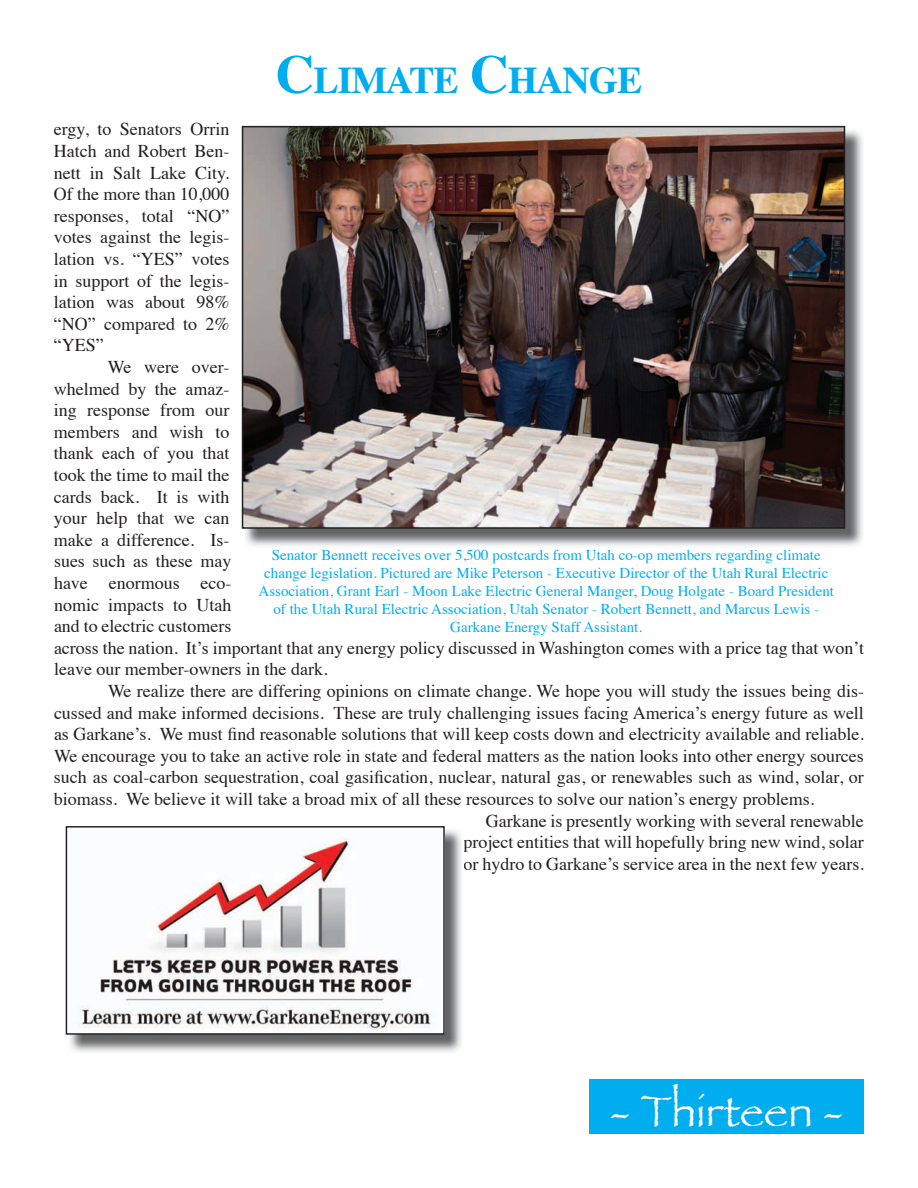
<style>
.page{position:relative;width:918px;height:1188px;background:#fff}
.page>*{position:absolute;margin:0;border:0;box-sizing:border-box;transform-origin:0 0}
.t1{font:45px "Papyrus";color:#fff}
.t2{font:700 37.8px "Times";letter-spacing:-.03em;color:#00aeef}
.t3{font:18px/21.6px "Times";color:#231f20;text-align:justify}
.t4{font:15px/18px "Times";color:#00aeef;text-align:center}
.s1{font-size:54px}
</style>
<div class="page">
<div style="left:590px;top:1079px;width:274px;height:55px;background:#00aeef"></div>
<img style="left:245px;top:128px;width:618px;height:418px">
<img style="left:245px;top:129px;width:597px;height:397px">
<div style="left:242px;top:126px;width:603px;height:403px;border:2px solid #231f20"></div>
<img style="left:70px;top:830px;width:392px;height:222px">
<img style="left:70px;top:830px;width:373px;height:203px">
<div style="left:66px;top:826px;width:379px;height:209px;border:1px solid #231f20"></div>
<p class="t3" style="left:54px;top:117px;width:177px">ergy, to Senators Orrin Hatch and Robert Ben&shy;nett in Salt Lake City.<br>Of the more than 10,000 responses, total “NO” votes against the legis&shy;lation vs. “YES” votes in support of the legis&shy;lation was about 98% “NO” compared to 2% “YES”</p>
<p class="t3" style="left:54px;top:355px;width:177px;text-indent:54px">We were over&shy;whelmed by the amaz&shy;ing response from our members and wish to thank each of you that took the time to mail the cards back. It is with your help that we can make a difference. Is-</p>
<p class="t3" style="left:54px;top:549px;width:179px">sues such as these may have enormous eco&shy;nomic impacts to Utah and to electric customers</p>
<h2 class="t2" style="left:276px;top:44px;width:368px"><span class="s1">C</span>LIMATE <span class="s1">C</span>HANGE</h2>
<p class="t4" style="left:259px;top:545px;width:577px">Senator Bennett receives over 5,500 postcards from Utah co-op members regarding climate change legislation. Pictured are Mike Peterson - Executive Director of the Utah Rural Electric Association, Grant Earl - Moon Lake Electric General Manger, Doug Holgate - Board President of the Utah Rural Electric Association, Utah Senator - Robert Bennett, and Marcus Lewis - Garkane Energy Staff Assistant.</p>
<p class="t3" style="left:54px;top:635px;width:812px">across the nation. It’s important that any energy policy discussed in Washington comes with a price tag that won’t leave our member-owners in the dark.</p>
<p class="t3" style="left:108px;top:679px;width:757px">We realize there are differing opinions on climate change. We hope you will study the issues being dis-</p>
<p class="t3" style="left:54px;top:700px;width:811px">cussed and make informed decisions. These are truly challenging issues facing America’s energy future as well</p>
<p class="t3" style="left:54px;top:722px;width:812px">as Garkane’s. We must find reasonable solutions that will keep costs down and electricity available and reliable.</p>
<p class="t3" style="left:54px;top:743px;width:811px">We encourage you to take an active role in state and federal matters as the nation looks into other energy sources</p>
<p class="t3" style="left:54px;top:765px;width:811px">such as coal-carbon sequestration, coal gasification, nuclear, natural gas, or renewables such as wind, solar, or</p>
<p class="t3" style="left:54px;top:787px;width:762px">biomass. We believe it will take a broad mix of all these resources to solve our nation’s energy problems.</p>
<p class="t3" style="left:486px;top:808px;width:380px">Garkane is presently working with several renewable</p>
<p class="t3" style="left:463px;top:830px;width:402px">project entities that will hopefully bring new wind, solar</p>
<p class="t3" style="left:463px;top:851px;width:402px">or hydro to Garkane’s service area in the next few years.</p>
<h1 class="t1" style="left:610px;top:1084px;width:235px">- Thirteen -</h1>
</div>
